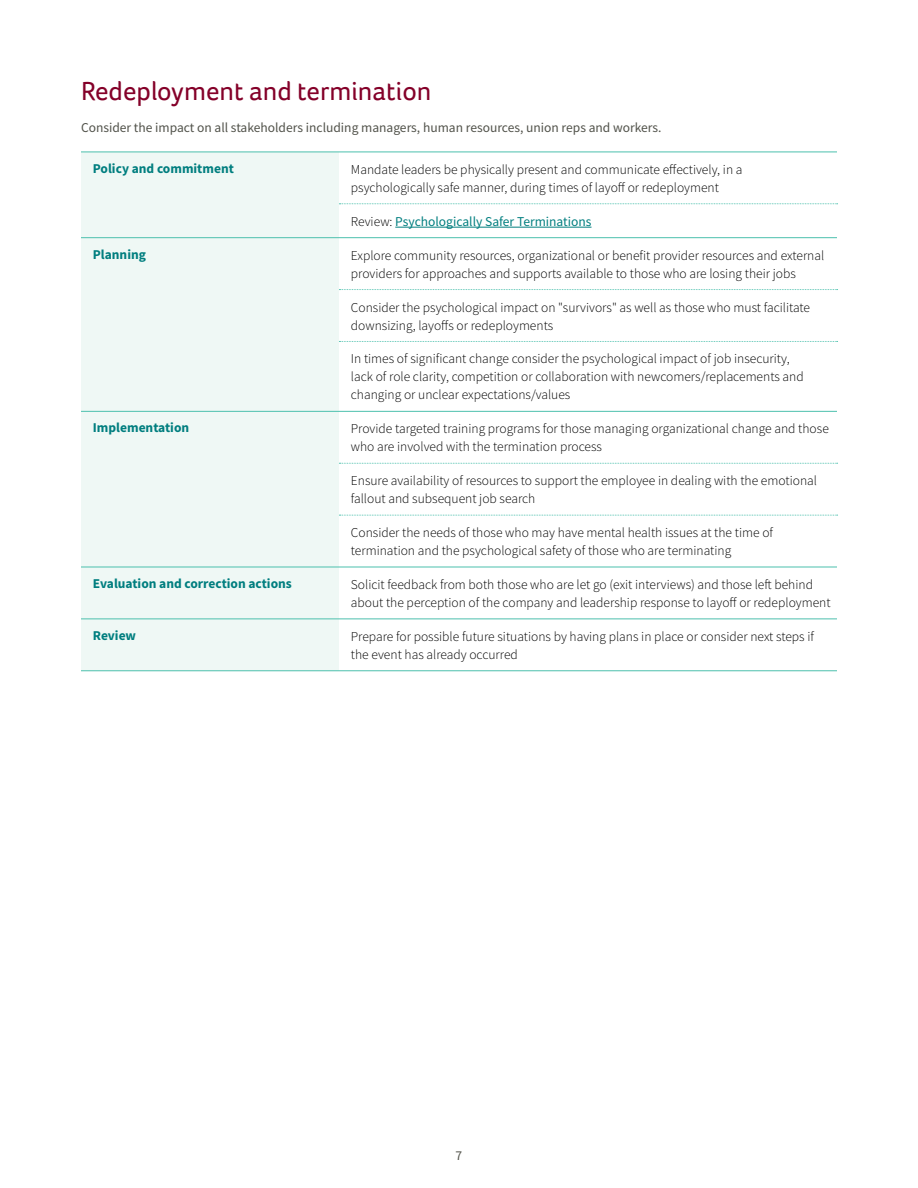
<style>
.page{position:relative;width:918px;height:1188px;background:#fff}
.page>*{position:absolute;margin:0;border:0;box-sizing:border-box;transform-origin:0 0}
.t1{font:27px "Foco";color:#840029}
.t2{font:300 13.5px/18px "Source Sans Pro";color:#000}
.t3{font:13.5px "Source Sans Pro";color:#51524a}
.t4{font:700 13.5px "Source Sans Pro";color:#007e7f}
.t5{font:13.5px "Source Sans Pro";color:#007e7f}
.s1{font-weight:300;color:#000}
</style>
<div class="page">
<div style="left:81px;top:153px;width:258px;height:517px;background:#eff8f5"></div>
<hr style="left:81px;top:152px;width:258px;height:1px;background:#4cc0ad">
<hr style="left:81px;top:237px;width:258px;height:1px;background:#4cc0ad">
<hr style="left:339px;top:567px;width:498px;height:1px;background:#4cc0ad">
<hr style="left:81px;top:411px;width:258px;height:1px;background:#4cc0ad">
<hr style="left:339px;top:619px;width:498px;height:1px;background:#4cc0ad">
<hr style="left:81px;top:567px;width:258px;height:1px;background:#4cc0ad">
<hr style="left:81px;top:619px;width:258px;height:1px;background:#4cc0ad">
<hr style="left:81px;top:670px;width:258px;height:1px;background:#4cc0ad">
<hr style="left:339px;top:670px;width:498px;height:1px;background:#4cc0ad">
<hr style="left:339px;top:411px;width:498px;height:1px;background:#4cc0ad">
<svg style="left:339px;top:463px;width:499px;height:1px"></svg>
<svg style="left:339px;top:515px;width:499px;height:1px"></svg>
<hr style="left:339px;top:237px;width:498px;height:1px;background:#4cc0ad">
<svg style="left:339px;top:289px;width:499px;height:1px"></svg>
<svg style="left:339px;top:341px;width:499px;height:1px"></svg>
<hr style="left:339px;top:152px;width:498px;height:1px;background:#4cc0ad">
<svg style="left:339px;top:203px;width:499px;height:1px"></svg>
<hr style="left:395px;top:227px;width:197px;height:1px;background:#007e7f">
<h1 class="t1" style="left:81px;top:73px;width:352px">Redeployment and termination</h1>
<p class="t3" style="left:81px;top:119px;width:582px">Consider the impact on all stakeholders including managers, human resources, union reps and workers.</p>
<p class="t4" style="left:93px;top:159px;width:143px">Policy and commitment</p>
<p class="t2" style="left:351px;top:160px;width:393px">Mandate leaders be physically present and communicate effectively, in a psychologically safe manner, during times of layoff or redeployment</p>
<p class="t5" style="left:351px;top:213px;width:242px"><span class="s1">Review:</span> Psychologically Safer Terminations</p>
<p class="t4" style="left:93px;top:245px;width:55px">Planning</p>
<p class="t2" style="left:351px;top:246px;width:475px">Explore community resources, organizational or benefit provider resources and external providers for approaches and supports available to those who are losing their jobs</p>
<p class="t2" style="left:351px;top:298px;width:461px">Consider the psychological impact on "survivors" as well as those who must facilitate downsizing, layoffs or redeployments</p>
<p class="t2" style="left:351px;top:350px;width:454px">In times of significant change consider the psychological impact of job insecurity, lack of role clarity, competition or collaboration with newcomers/replacements and changing or unclear expectations/values</p>
<p class="t4" style="left:93px;top:419px;width:98px">Implementation</p>
<p class="t2" style="left:351px;top:420px;width:479px">Provide targeted training programs for those managing organizational change and those who are involved with the termination process</p>
<p class="t2" style="left:351px;top:472px;width:468px">Ensure availability of resources to support the employee in dealing with the emotional fallout and subsequent job search</p>
<p class="t2" style="left:351px;top:524px;width:424px">Consider the needs of those who may have mental health issues at the time of termination and the psychological safety of those who are terminating</p>
<p class="t4" style="left:93px;top:574px;width:201px">Evaluation and correction actions</p>
<p class="t2" style="left:351px;top:576px;width:481px">Solicit feedback from both those who are let go (exit interviews) and those left behind about the perception of the company and leadership response to layoff or redeployment</p>
<p class="t4" style="left:93px;top:626px;width:45px">Review</p>
<p class="t2" style="left:351px;top:627px;width:465px">Prepare for possible future situations by having plans in place or consider next steps if the event has already occurred</p>
<p class="t3" style="left:456px;top:1147px;width:8px">7</p>
</div>
